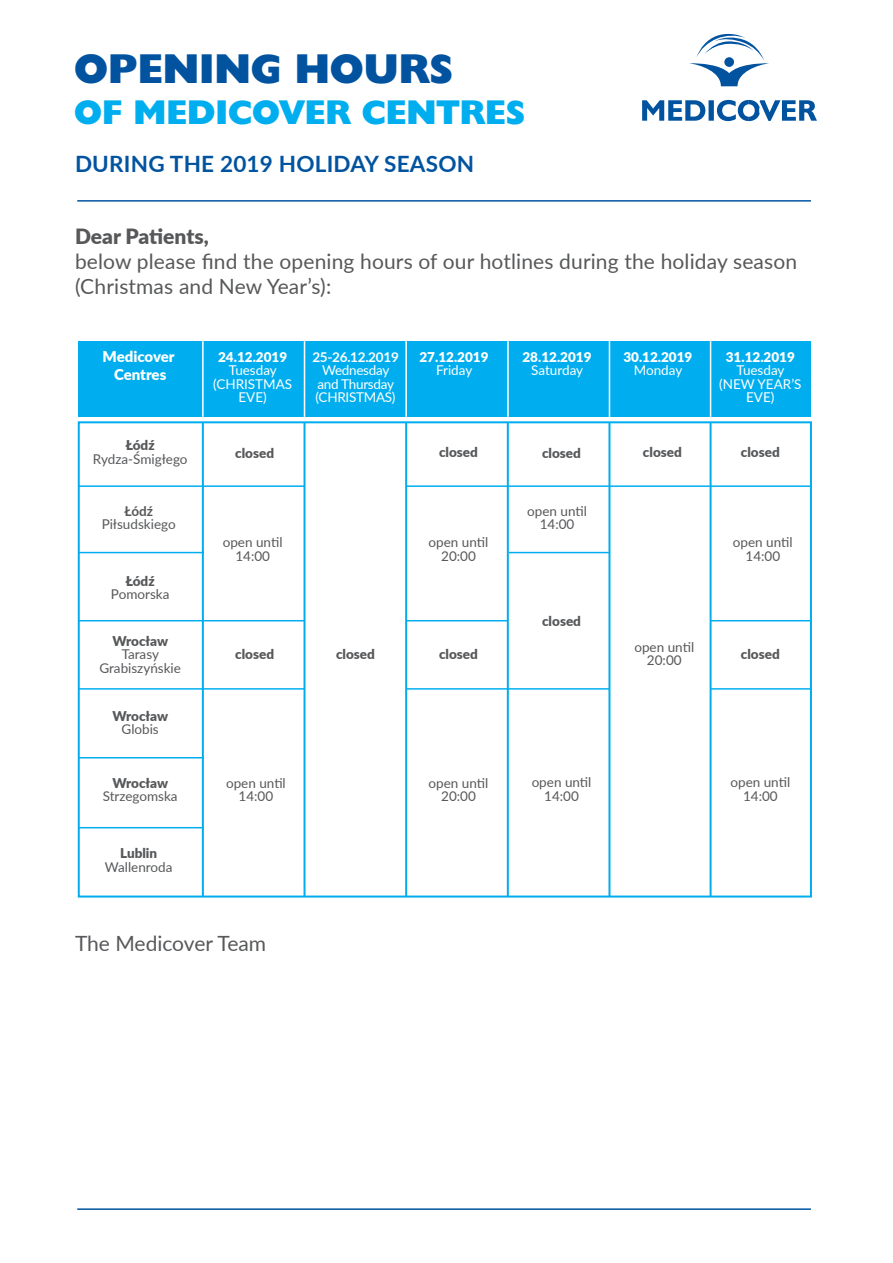
<style>
.page{position:relative;width:893px;height:1263px;background:#fff}
.page>*{position:absolute;margin:0;border:0;box-sizing:border-box;transform-origin:0 0}
.t1{font:41.7px "Humanst 521 X Bd EUX";color:#0153a0}
.t2{font:34.35px "Humanst 521 X Bd EUX";color:#00aeef}
.t3{font:700 22.5px "Lato";letter-spacing:.01em;color:#0153a0}
.t4{font:21px/25.2px "Lato";letter-spacing:.005em;color:#57585a}
.t5{font:900 21px "Lato";letter-spacing:-.005em;color:#57585a}
.t6{font:900 15px/18px "Lato";letter-spacing:-.005em;color:#fff;text-align:center}
.t7{font:13.5px/13.5px "Lato";color:#57585a;text-align:center}
.t8{font:900 13.5px "Lato";color:#57585a}
.t9{font:13.5px/13.5px "Lato";letter-spacing:-.005em;color:#fff;text-align:center}
.t10{font:900 13.5px "Lato";color:#fff}
.t11{font:700 13.5px "Lato";letter-spacing:-.02em;color:#fff}
.t12{font:700 13.5px "Lato";color:#57585a}
</style>
<div class="page">
<div style="left:79px;top:341px;width:732px;height:76px;background:#00aeef"></div>
<hr style="left:79px;top:485px;width:732px;height:2px;background:#00aeef">
<hr style="left:79px;top:552px;width:732px;height:1px;background:#00aeef">
<hr style="left:79px;top:620px;width:732px;height:1px;background:#00aeef">
<hr style="left:79px;top:688px;width:732px;height:2px;background:#00aeef">
<hr style="left:79px;top:757px;width:732px;height:1px;background:#00aeef">
<hr style="left:79px;top:827px;width:732px;height:1px;background:#00aeef">
<hr style="left:202px;top:341px;width:2px;height:76px;background:#fff">
<hr style="left:304px;top:341px;width:1px;height:76px;background:#fff">
<hr style="left:405px;top:341px;width:2px;height:76px;background:#fff">
<hr style="left:507px;top:341px;width:2px;height:76px;background:#fff">
<hr style="left:609px;top:341px;width:1px;height:76px;background:#fff">
<hr style="left:710px;top:341px;width:1px;height:76px;background:#fff">
<svg style="left:642px;top:100px;width:175px;height:21px"></svg>
<svg style="left:689px;top:33px;width:80px;height:53px"></svg>
<hr style="left:77px;top:200px;width:734px;height:2px;background:#0153a0">
<hr style="left:77px;top:1208px;width:734px;height:2px;background:#0153a0">
<div style="left:204px;top:539px;width:102px;height:43px;background:#fff"></div>
<div style="left:407px;top:539px;width:101px;height:43px;background:#fff"></div>
<div style="left:709px;top:539px;width:102px;height:43px;background:#fff"></div>
<div style="left:709px;top:737px;width:102px;height:101px;background:#fff"></div>
<div style="left:507px;top:737px;width:102px;height:101px;background:#fff"></div>
<div style="left:507px;top:564px;width:102px;height:102px;background:#fff"></div>
<div style="left:407px;top:737px;width:101px;height:101px;background:#fff"></div>
<div style="left:610px;top:539px;width:100px;height:304px;background:#fff"></div>
<div style="left:204px;top:731px;width:102px;height:112px;background:#fff"></div>
<div style="left:305px;top:478px;width:101px;height:365px;background:#fff"></div>
<div style="left:78px;top:421px;width:734px;height:476px;border:2px solid #00aeef"></div>
<hr style="left:202px;top:422px;width:2px;height:474px;background:#00aeef">
<hr style="left:303px;top:422px;width:2px;height:474px;background:#00aeef">
<hr style="left:405px;top:422px;width:2px;height:474px;background:#00aeef">
<hr style="left:507px;top:422px;width:2px;height:474px;background:#00aeef">
<hr style="left:608px;top:422px;width:2px;height:474px;background:#00aeef">
<hr style="left:710px;top:422px;width:2px;height:474px;background:#00aeef">
<h1 class="t1" style="left:74px;top:43px;width:380px">OPENING HOURS</h1>
<h2 class="t2" style="left:74px;top:91px;width:452px">OF MEDICOVER CENTRES</h2>
<h3 class="t3" style="left:75px;top:147px;width:401px">DURING THE 2019 HOLIDAY SEASON</h3>
<h3 class="t5" style="left:75px;top:220px;width:135px">Dear Patients,</h3>
<h3 class="t4" style="left:75px;top:248px;width:724px">below please find the opening hours of our hotlines during the holiday season (Christmas and New Year’s):</h3>
<p class="t6" style="left:103px;top:346px;width:74px">Medicover<br>Centres</p>
<p class="t8" style="left:126px;top:435px;width:30px">Łódź</p>
<p class="t7" style="left:93px;top:451px;width:96px">Rydza-Śmigłego</p>
<p class="t12" style="left:124px;top:501px;width:30px">Łódź</p>
<p class="t7" style="left:102px;top:517px;width:76px">Piłsudskiego</p>
<p class="t8" style="left:126px;top:571px;width:30px">Łódź</p>
<p class="t7" style="left:111px;top:587px;width:60px">Pomorska</p>
<p class="t8" style="left:112px;top:631px;width:57px">Wrocław</p>
<p class="t7" style="left:99px;top:647px;width:83px">Tarasy<br>Grabiszyńskie</p>
<p class="t8" style="left:112px;top:706px;width:57px">Wrocław</p>
<p class="t7" style="left:122px;top:722px;width:39px">Globis</p>
<p class="t8" style="left:112px;top:773px;width:57px">Wrocław</p>
<p class="t7" style="left:103px;top:789px;width:76px">Strzegomska</p>
<p class="t8" style="left:120px;top:843px;width:39px">Lublin</p>
<p class="t7" style="left:105px;top:859px;width:69px">Wallenroda</p>
<p class="t10" style="left:218px;top:347px;width:71px">24.12.2019</p>
<p class="t9" style="left:213px;top:363px;width:81px">Tuesday (CHRISTMAS<br>EVE)</p>
<p class="t8" style="left:235px;top:442px;width:40px">closed</p>
<p class="t11" style="left:312px;top:347px;width:88px">25-26.12.2019</p>
<p class="t9" style="left:316px;top:363px;width:82px">Wednesday and Thursday (CHRISTMAS)</p>
<p class="t10" style="left:419px;top:347px;width:71px">27.12.2019</p>
<p class="t9" style="left:436px;top:363px;width:38px">Friday</p>
<p class="t8" style="left:439px;top:442px;width:40px">closed</p>
<p class="t7" style="left:223px;top:535px;width:61px">open until<br>14:00</p>
<p class="t7" style="left:429px;top:535px;width:61px">open until<br>20:00</p>
<p class="t8" style="left:235px;top:643px;width:40px">closed</p>
<p class="t8" style="left:336px;top:643px;width:40px">closed</p>
<p class="t8" style="left:439px;top:643px;width:40px">closed</p>
<p class="t7" style="left:226px;top:776px;width:61px">open until<br>14:00</p>
<p class="t7" style="left:429px;top:776px;width:61px">open until<br>20:00</p>
<h3 class="t4" style="left:75px;top:930px;width:193px">The Medicover Team</h3>
<p class="t10" style="left:522px;top:347px;width:71px">28.12.2019</p>
<p class="t9" style="left:531px;top:363px;width:53px">Saturday</p>
<p class="t8" style="left:542px;top:442px;width:40px">closed</p>
<p class="t7" style="left:527px;top:503px;width:61px">open until<br>14:00</p>
<p class="t8" style="left:542px;top:611px;width:40px">closed</p>
<p class="t10" style="left:623px;top:347px;width:71px">30.12.2019</p>
<p class="t9" style="left:634px;top:363px;width:50px">Monday</p>
<p class="t10" style="left:726px;top:347px;width:71px">31.12.2019</p>
<p class="t9" style="left:719px;top:363px;width:84px">Tuesday (NEW YEAR’S<br>EVE)</p>
<p class="t8" style="left:643px;top:442px;width:40px">closed</p>
<p class="t8" style="left:741px;top:442px;width:40px">closed</p>
<p class="t7" style="left:634px;top:640px;width:61px">open until<br>20:00</p>
<p class="t7" style="left:733px;top:535px;width:61px">open until<br>14:00</p>
<p class="t8" style="left:741px;top:644px;width:40px">closed</p>
<p class="t7" style="left:532px;top:775px;width:61px">open until<br>14:00</p>
<p class="t7" style="left:730px;top:775px;width:61px">open until<br>14:00</p>
</div>
